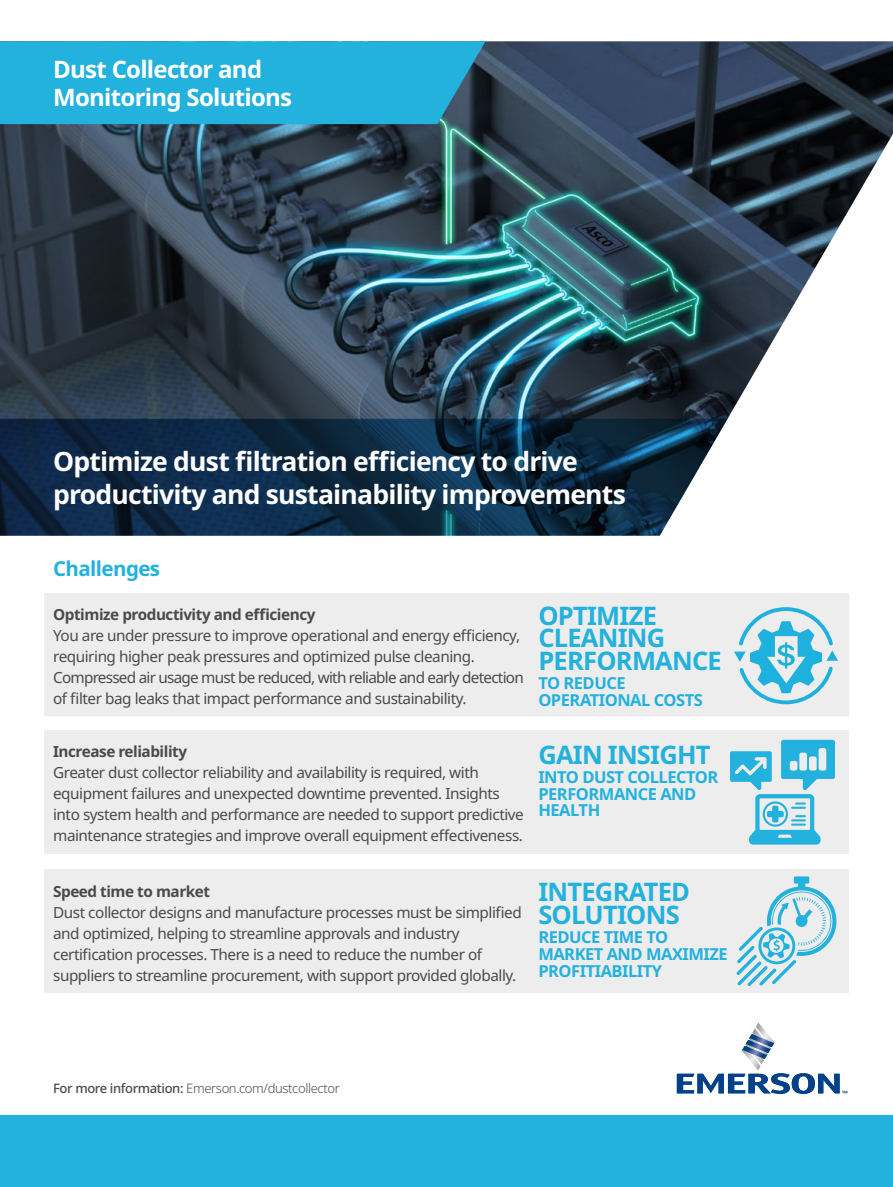
<style>
.page{position:relative;width:893px;height:1187px;background:#fff}
.page>*{position:absolute;margin:0;border:0;box-sizing:border-box;transform-origin:0 0}
._2_-_Solution_Message{font:700 26.55px/33px "Noto Sans";letter-spacing:-.03em;color:#fff}
._6_-_Info_Graphic_Key_statement{font:700 25.5px/22.5px "Noto Sans";letter-spacing:-.03em;color:#23b1dd}
._1_-_Flyer_title{font:700 24px/28.8px "Noto Sans";letter-spacing:-.03em;color:#fff}
._3_-_Challenges_Header{font:700 20.55px "Noto Sans";letter-spacing:-.03em;color:#23b1dd}
._6_-_Info_Graphic_Key_statement-2{font:700 16.5px/16.5px "Noto Sans";letter-spacing:-.03em;color:#23b1dd}
._5_-_Challenges_Body_Text{font:15.3px/21px "Noto Sans";letter-spacing:-.03em;color:#4a4a49}
._4_-_Challenges_Sub_Header{font:700 15.3px "Noto Sans";letter-spacing:-.03em;color:#4a4a49}
._8_-_Call_to_action{font:300 13.05px "Noto Sans";letter-spacing:-.03em;color:#4a4a49}
.s1{font-weight:500}
</style>
<div class="page">
<img style="left:0;top:41px;width:893px;height:378px">
<div style="left:0;top:41px;width:485px;height:83px;background:#23b1dd"></div>
<svg style="left:0;top:419px;width:728px;height:116px;background:#17334c"></svg>
<div style="left:0;top:1115px;width:893px;height:71px;background:#23b1dd"></div>
<svg style="left:677px;top:1022px;width:170px;height:71px"></svg>
<div style="left:44px;top:593px;width:805px;height:123px;background:#ededed"></div>
<div style="left:44px;top:730px;width:805px;height:123px;background:#ededed"></div>
<div style="left:44px;top:869px;width:805px;height:124px;background:#ededed"></div>
<svg style="left:734px;top:607px;width:104px;height:97px"></svg>
<svg style="left:730px;top:739px;width:105px;height:105px"></svg>
<svg style="left:736px;top:876px;width:101px;height:109px"></svg>
<div style="left:796px;top:915px;width:11px;height:11px;background:#23b1dd;border-radius:50%"></div>
<p class="_1_-_Flyer_title" style="left:53px;top:55px;width:241px">Dust Collector and<br>Monitoring Solutions</p>
<p class="_2_-_Solution_Message" style="left:53px;top:445px;width:574px">Optimize dust filtration efficiency to drive productivity and sustainability improvements</p>
<p class="_3_-_Challenges_Header" style="left:53px;top:557px;width:109px">Challenges</p>
<p class="_4_-_Challenges_Sub_Header" style="left:53px;top:605px;width:264px">Optimize productivity and efficiency</p>
<p class="_5_-_Challenges_Body_Text" style="left:53px;top:625px;width:472px">You are under pressure to improve operational and energy efficiency, requiring higher peak pressures and optimized pulse cleaning.<br>Compressed air usage must be reduced, with reliable and early detection of filter bag leaks that impact performance and sustainability.</p>
<p class="_4_-_Challenges_Sub_Header" style="left:53px;top:743px;width:135px">Increase reliability</p>
<p class="_5_-_Challenges_Body_Text" style="left:53px;top:762px;width:472px">Greater dust collector reliability and availability is required, with equipment failures and unexpected downtime prevented. Insights into system health and performance are needed to support predictive maintenance strategies and improve overall equipment effectiveness.</p>
<p class="_4_-_Challenges_Sub_Header" style="left:53px;top:882px;width:158px">Speed time to market</p>
<p class="_5_-_Challenges_Body_Text" style="left:53px;top:902px;width:470px">Dust collector designs and manufacture processes must be simplified and optimized, helping to streamline approvals and industry certification processes. There is a need to reduce the number of suppliers to streamline procurement, with support provided globally.</p>
<p class="_6_-_Info_Graphic_Key_statement" style="left:538px;top:604px;width:185px">OPTIMIZE<br>CLEANING<br>PERFORMANCE</p>
<p class="_6_-_Info_Graphic_Key_statement-2" style="left:538px;top:675px;width:166px">TO REDUCE<br>OPERATIONAL COSTS</p>
<p class="_6_-_Info_Graphic_Key_statement" style="left:538px;top:743px;width:174px">GAIN INSIGHT</p>
<p class="_6_-_Info_Graphic_Key_statement-2" style="left:538px;top:769px;width:182px">INTO DUST COLLECTOR<br>PERFORMANCE AND<br>HEALTH</p>
<p class="_6_-_Info_Graphic_Key_statement" style="left:538px;top:881px;width:153px">INTEGRATED<br>SOLUTIONS</p>
<p class="_6_-_Info_Graphic_Key_statement-2" style="left:538px;top:929px;width:191px">REDUCE TIME TO<br>MARKET AND MAXIMIZE<br>PROFITIABILITY</p>
<p class="_8_-_Call_to_action" style="left:53px;top:1081px;width:288px"><span class="s1">For more information:</span> Emerson.com/dustcollector</p>
</div>
